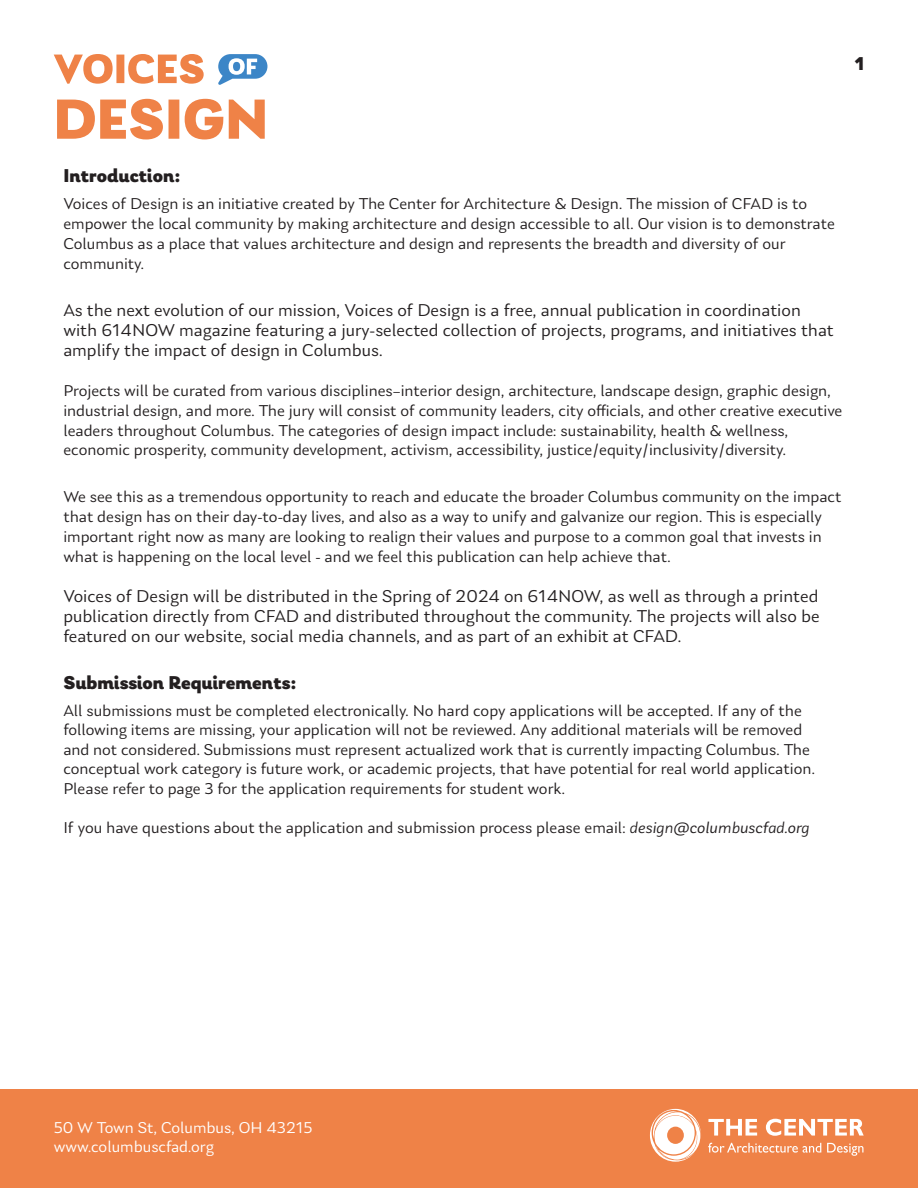
<style>
.page{position:relative;width:918px;height:1188px;background:#fff}
.page>*{position:absolute;margin:0;border:0;box-sizing:border-box;transform-origin:0 0}
.t1{font:900 19.5px "Laca";color:#231f20}
.t2{font:18px/20.2px "Laca Text";color:#231f20}
.t3{font:16.5px/19.8px "Laca Text";color:#231f20}
.t4{font:16.5px/19.5px "Laca Text";color:#fff}
.s1{font-style:italic}
</style>
<div class="page">
<svg style="left:57px;top:99px;width:208px;height:40px"></svg>
<svg style="left:54px;top:54px;width:150px;height:30px"></svg>
<svg style="left:218px;top:54px;width:49px;height:31px"></svg>
<div style="left:0;top:1090px;width:918px;height:98px;background:#ef8247"></div>
<svg style="left:650px;top:1109px;width:51px;height:53px"></svg>
<svg style="left:708px;top:1143px;width:113px;height:10px"></svg>
<svg style="left:827px;top:1143px;width:36px;height:13px"></svg>
<svg style="left:708px;top:1119px;width:49px;height:17px"></svg>
<svg style="left:766px;top:1119px;width:98px;height:17px"></svg>
<p class="t1" style="left:855px;top:52px;width:12px">1</p>
<p class="t1" style="left:63px;top:164px;width:119px">Introduction:</p>
<p class="t3" style="left:63px;top:194px;width:773px">Voices of Design is an initiative created by The Center for Architecture &amp; Design. The mission of CFAD is to empower the local community by making architecture and design accessible to all. Our vision is to demonstrate Columbus as a place that values architecture and design and represents the breadth and diversity of our community.</p>
<p class="t2" style="left:63px;top:300px;width:772px">As the next evolution of our mission, Voices of Design is a free, annual publication in coordination with 614NOW magazine featuring a jury-selected collection of projects, programs, and initiatives that amplify the impact of design in Columbus.</p>
<p class="t3" style="left:63px;top:381px;width:781px">Projects will be curated from various disciplines–interior design, architecture, landscape design, graphic design, industrial design, and more. The jury will consist of community leaders, city officials, and other creative executive leaders throughout Columbus. The categories of design impact include: sustainability, health &amp; wellness, economic prosperity, community development, activism, accessibility, justice/equity/inclusivity/diversity.</p>
<p class="t3" style="left:63px;top:487px;width:780px">We see this as a tremendous opportunity to reach and educate the broader Columbus community on the impact that design has on their day-to-day lives, and also as a way to unify and galvanize our region. This is especially important right now as many are looking to realign their values and purpose to a common goal that invests in what is happening on the local level - and we feel this publication can help achieve that.</p>
<p class="t2" style="left:63px;top:586px;width:758px;text-align:justify">Voices of Design will be distributed in the Spring of 2024 on 614NOW, as well as through a printed publication directly from CFAD and distributed throughout the community. The projects will also be featured on our website, social media channels, and as part of an exhibit at CFAD.</p>
<p class="t1" style="left:63px;top:671px;width:235px">Submission Requirements:</p>
<p class="t3" style="left:63px;top:700px;width:753px">All submissions must be completed electronically. No hard copy applications will be accepted. If any of the following items are missing, your application will not be reviewed. Any additional materials will be removed and not considered. Submissions must represent actualized work that is currently impacting Columbus. The conceptual work category is future work, or academic projects, that have potential for real world application.<br>Please refer to page 3 for the application requirements for student work.</p>
<p class="t3" style="left:63px;top:817px;width:748px">If you have questions about the application and submission process please email: <span class="s1">design@columbuscfad.org</span></p>
<p class="t4" style="left:54px;top:1117px;width:260px">50 W Town St, Columbus, OH 43215 www.columbuscfad.org</p>
</div>
